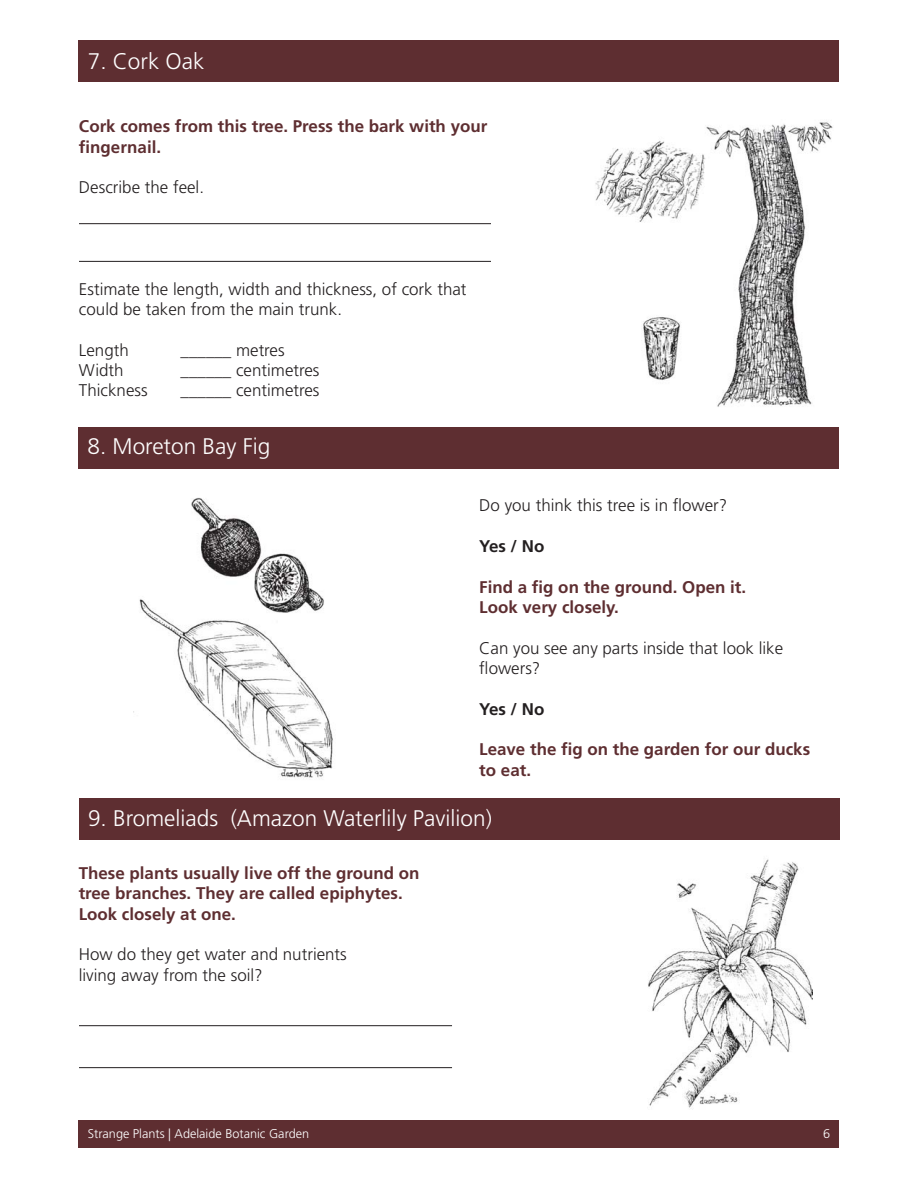
<style>
.page{position:relative;width:918px;height:1188px;background:#fff}
.page>*{position:absolute;margin:0;border:0;box-sizing:border-box;transform-origin:0 0}
.t1{font:300 22.65px "Frutiger LT Std";color:#fff}
.t2{font:300 16.95px/20.2px "Frutiger LT Std";color:#231f20}
.t3{font:700 16.95px/20.2px "Frutiger LT Std";color:#5e2e31}
.t4{font:700 16.95px "Frutiger LT Std";color:#231f20}
.t5{font:300 12.75px "Frutiger LT Std";color:#fff}
</style>
<div class="page">
<div style="left:79px;top:1121px;width:760px;height:27px;background:#5e2e31"></div>
<div style="left:79px;top:40px;width:760px;height:42px;background:#5e2e31"></div>
<div style="left:79px;top:427px;width:760px;height:42px;background:#5e2e31"></div>
<img style="left:133px;top:497px;width:200px;height:281px">
<div style="left:79px;top:798px;width:760px;height:42px;background:#5e2e31"></div>
<hr style="left:79px;top:1025px;width:373px;height:1px;background:#231f20">
<hr style="left:79px;top:223px;width:412px;height:1px;background:#231f20">
<hr style="left:79px;top:261px;width:412px;height:1px;background:#231f20">
<img style="left:595px;top:122px;width:238px;height:285px">
<hr style="left:79px;top:1067px;width:373px;height:1px;background:#231f20">
<img style="left:648px;top:859px;width:164px;height:249px">
<h1 class="t1" style="left:88px;top:51px;width:118px">7. Cork Oak</h1>
<p class="t3" style="left:79px;top:117px;width:410px">Cork comes from this tree. Press the bark with your fingernail.</p>
<p class="t2" style="left:79px;top:178px;width:127px">Describe the feel.</p>
<p class="t2" style="left:79px;top:280px;width:389px">Estimate the length, width and thickness, of cork that could be taken from the main trunk.</p>
<p class="t2" style="left:79px;top:341px;width:51px">Length</p>
<p class="t2" style="left:181px;top:341px;width:106px">______ metres</p>
<p class="t2" style="left:79px;top:361px;width:46px">Width</p>
<p class="t2" style="left:181px;top:361px;width:140px">______ centimetres</p>
<p class="t2" style="left:79px;top:381px;width:70px">Thickness</p>
<p class="t2" style="left:181px;top:381px;width:140px">______ centimetres</p>
<h1 class="t1" style="left:88px;top:437px;width:184px">8. Moreton Bay Fig</h1>
<p class="t2" style="left:479px;top:496px;width:250px">Do you think this tree is in flower?</p>
<p class="t4" style="left:479px;top:539px;width:67px">Yes / No</p>
<p class="t3" style="left:479px;top:577px;width:268px">Find a fig on the ground. Open it.<br>Look very closely.</p>
<p class="t2" style="left:479px;top:638px;width:305px">Can you see any parts inside that look like flowers?</p>
<p class="t4" style="left:479px;top:701px;width:67px">Yes / No</p>
<p class="t3" style="left:479px;top:740px;width:332px">Leave the fig on the garden for our ducks to eat.</p>
<h1 class="t1" style="left:88px;top:808px;width:405px">9. Bromeliads (Amazon Waterlily Pavilion)</h1>
<p class="t3" style="left:79px;top:864px;width:342px">These plants usually live off the ground on tree branches. They are called epiphytes.<br>Look closely at one.</p>
<p class="t2" style="left:79px;top:945px;width:270px">How do they get water and nutrients living away from the soil?</p>
<p class="t5" style="left:88px;top:1129px;width:223px">Strange Plants | Adelaide Botanic Garden</p>
<p class="t5" style="left:823px;top:1129px;width:9px">6</p>
</div>
